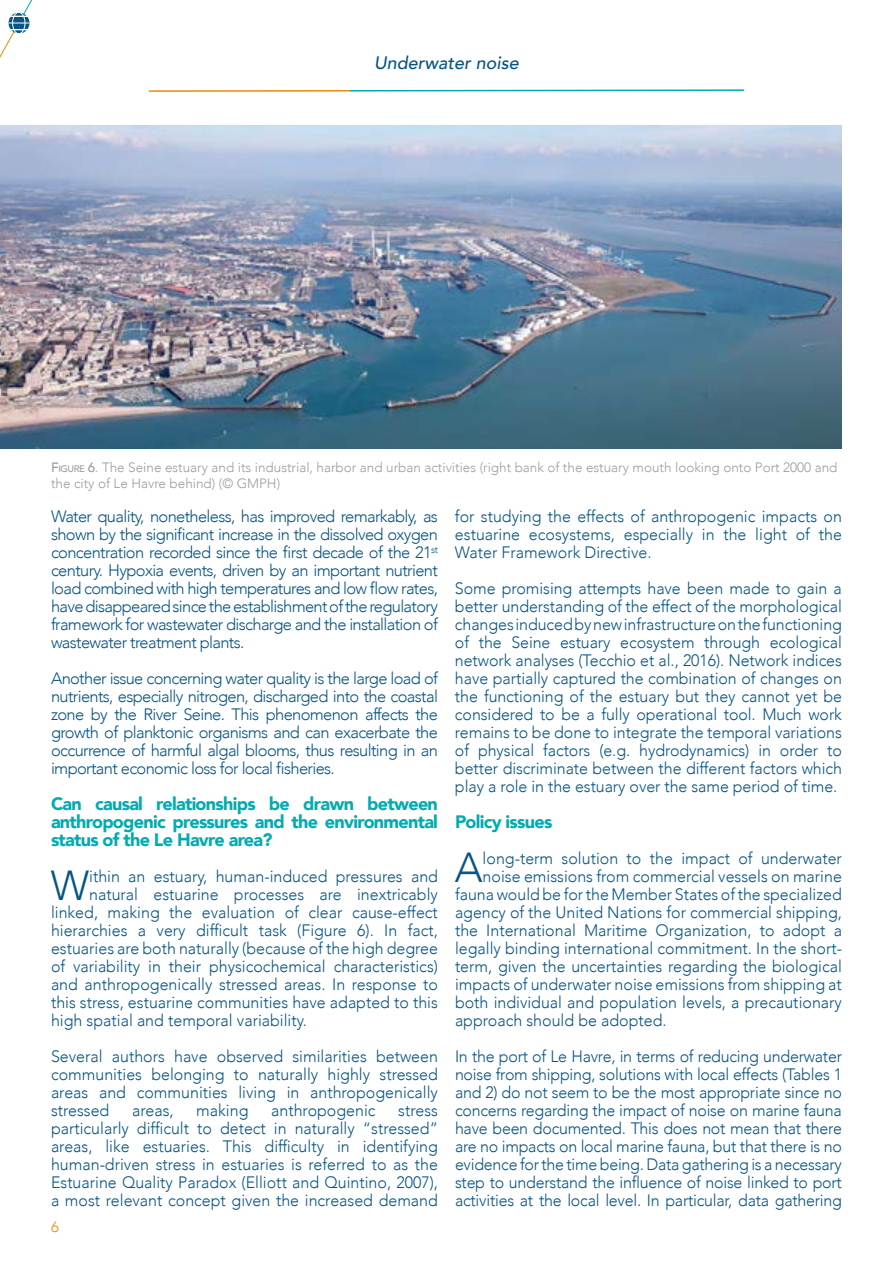
<style>
.page{position:relative;width:893px;height:1263px;background:#fff}
.page>*{position:absolute;margin:0;border:0;box-sizing:border-box;transform-origin:0 0}
.t1{font:300 41.85px "Avenir";color:#075585}
.t2{font:900 18px/18px "Avenir";letter-spacing:-.04em;color:#00acb1;text-align:justify}
.t3{font:italic 500 18px "Avenir";color:#075585}
.t4{font:300 16.5px/18px "Avenir";color:#075585;text-align:justify}
.t5{font:300 15px "Avenir";color:#f18700}
.t6{font:300 13.5px/16.2px "Avenir";color:#9d9d9c}
.s1{font-weight:500}
.s2{font-weight:500;font-size:9.45px}
</style>
<div class="page">
<svg style="left:148px;top:89px;width:597px;height:3px"></svg>
<svg style="left:0;top:0;width:32px;height:58px"></svg>
<img style="left:0;top:125px;width:842px;height:323px">
<p class="t3" style="left:374px;top:52px;width:146px">Underwater noise</p>
<p class="t6" style="left:51px;top:459px;width:788px"><span class="s1">F</span><span class="s2">IGURE</span> <span class="s1">6</span>. The Seine estuary and its industrial, harbor and urban activities (right bank of the estuary mouth looking onto Port 2000 and the city of Le Havre behind) (© GMPH)</p>
<p class="t4" style="left:51px;top:507px;width:388px">Water quality, nonetheless, has improved remarkably, as shown by the significant increase in the dissolved oxygen concentration recorded since the first decade of the 21<sup>st </sup>century. Hypoxia events, driven by an important nutrient load combined with high temperatures and low flow rates, have disappeared since the establishment of the regulatory framework for wastewater discharge and the installation of wastewater treatment plants.</p>
<p class="t4" style="left:51px;top:669px;width:388px">Another issue concerning water quality is the large load of nutrients, especially nitrogen, discharged into the coastal zone by the River Seine. This phenomenon affects the growth of planktonic organisms and can exacerbate the occurrence of harmful algal blooms, thus resulting in an important economic loss for local fisheries.</p>
<p class="t2" style="left:51px;top:794px;width:388px">Can causal relationships be drawn between anthropogenic pressures and the environmental status of the Le Havre area?</p>
<h1 class="t1" style="left:51px;top:861px;width:40px">W</h1>
<p class="t4" style="left:89px;top:867px;width:350px">ithin an estuary, human-induced pressures and</p>
<p class="t4" style="left:89px;top:885px;width:350px">natural estuarine processes are inextricably</p>
<p class="t4" style="left:51px;top:903px;width:388px">linked, making the evaluation of clear cause-effect</p>
<p class="t4" style="left:51px;top:921px;width:388px">hierarchies a very difficult task (Figure 6). In fact,</p>
<p class="t4" style="left:51px;top:939px;width:388px">estuaries are both naturally (because of the high degree</p>
<p class="t4" style="left:51px;top:957px;width:388px">of variability in their physicochemical characteristics)</p>
<p class="t4" style="left:51px;top:975px;width:388px">and anthropogenically stressed areas. In response to</p>
<p class="t4" style="left:51px;top:993px;width:388px">this stress, estuarine communities have adapted to this</p>
<p class="t4" style="left:51px;top:1011px;width:257px">high spatial and temporal variability.</p>
<p class="t4" style="left:51px;top:1047px;width:388px">Several authors have observed similarities between communities belonging to naturally highly stressed areas and communities living in anthropogenically stressed</p>
<p class="t4" style="left:132px;top:1101px;width:43px">areas,</p>
<p class="t4" style="left:196px;top:1101px;width:54px">making</p>
<p class="t4" style="left:271px;top:1101px;width:106px">anthropogenic</p>
<p class="t4" style="left:51px;top:1101px;width:388px;text-indent:347px">stress particularly difficult to detect in naturally “stressed” areas, like estuaries. This difficulty in identifying human-driven stress in estuaries is referred to as the Estuarine Quality Paradox (Elliott and Quintino, 2007), a most relevant concept given the increased demand</p>
<p class="t5" style="left:51px;top:1218px;width:9px">6</p>
<p class="t4" style="left:455px;top:507px;width:388px">for studying the effects of anthropogenic impacts on estuarine ecosystems, especially in the light of the Water Framework Directive.</p>
<p class="t4" style="left:455px;top:579px;width:388px">Some promising attempts have been made to gain a better understanding of the effect of the morphological changes induced by new infrastructure on the functioning of the Seine estuary ecosystem through ecological network analyses (Tecchio et al., 2016). Network indices have partially captured the combination of changes on the functioning of the estuary but they cannot yet be considered to be a fully operational tool. Much work remains to be done to integrate the temporal variations of physical factors (e.g. hydrodynamics) in order to better discriminate between the different factors which play a role in the estuary over the same period of time.</p>
<p class="t2" style="left:455px;top:812px;width:99px">Policy issues</p>
<h1 class="t1" style="left:455px;top:843px;width:29px">A</h1>
<p class="t4" style="left:483px;top:849px;width:361px">long-term solution to the impact of underwater</p>
<p class="t4" style="left:483px;top:867px;width:361px">noise emissions from commercial vessels on marine</p>
<p class="t4" style="left:455px;top:885px;width:388px">fauna would be for the Member States of the specialized</p>
<p class="t4" style="left:455px;top:903px;width:388px">agency of the United Nations for commercial shipping,</p>
<p class="t4" style="left:455px;top:921px;width:388px">the International Maritime Organization, to adopt a</p>
<p class="t4" style="left:455px;top:939px;width:388px">legally binding international commitment. In the short-</p>
<p class="t4" style="left:455px;top:957px;width:388px">term, given the uncertainties regarding the biological</p>
<p class="t4" style="left:455px;top:975px;width:388px">impacts of underwater noise emissions from shipping at</p>
<p class="t4" style="left:455px;top:993px;width:388px">both individual and population levels, a precautionary</p>
<p class="t4" style="left:455px;top:1011px;width:213px">approach should be adopted.</p>
<p class="t4" style="left:455px;top:1047px;width:388px">In the port of Le Havre, in terms of reducing underwater noise from shipping, solutions with local effects (Tables 1 and 2) do not seem to be the most appropriate since no concerns regarding the impact of noise on marine fauna have been documented. This does not mean that there are no impacts on local marine fauna, but that there is no evidence for the time being. Data gathering is a necessary step to understand the influence of noise linked to port activities at the local level. In particular, data gathering</p>
</div>
